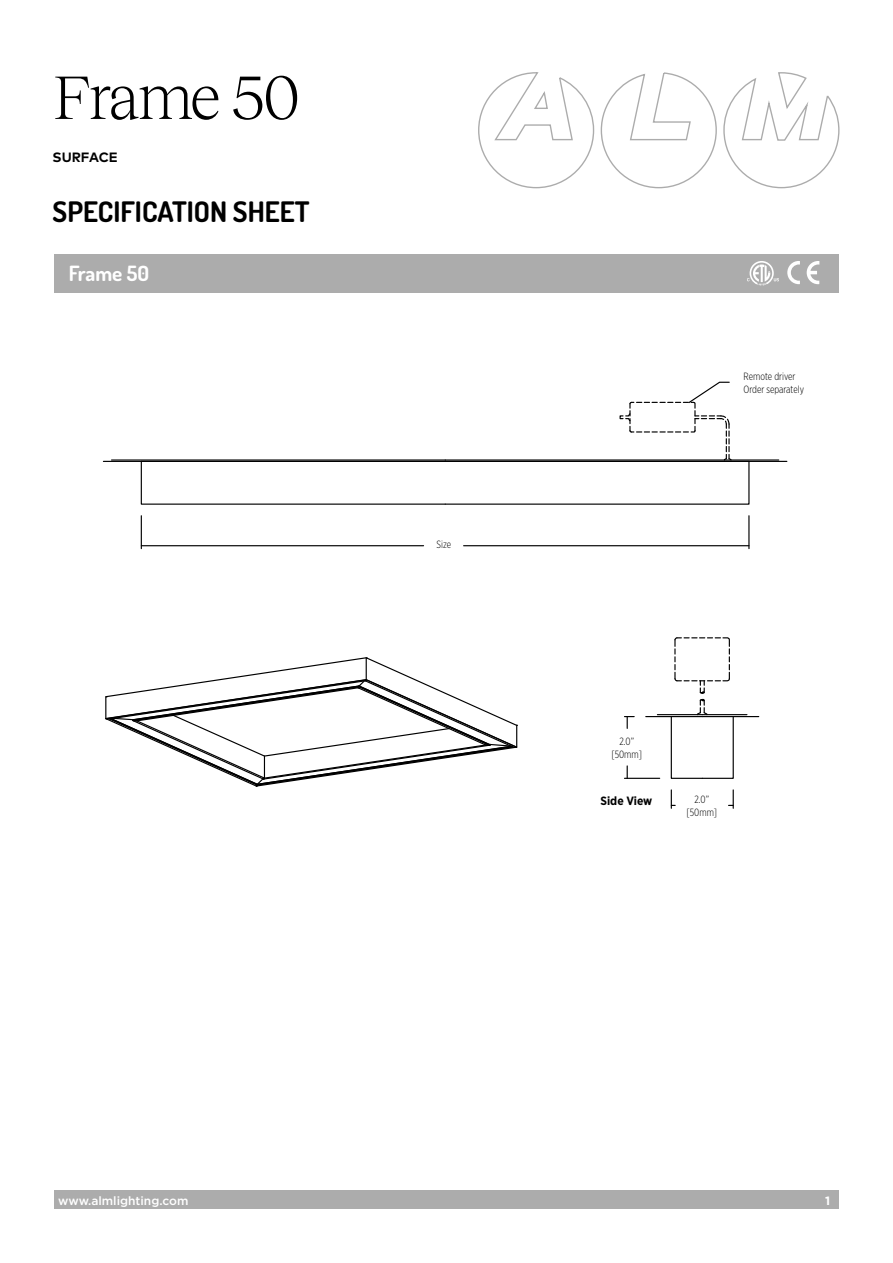
<style>
.page{position:relative;width:893px;height:1263px;background:#fff}
.page>*{position:absolute;margin:0;border:0;box-sizing:border-box;transform-origin:0 0}
.t1{font:300 63.3px "Reckless Neue";letter-spacing:-.05em;color:#000}
.t2{font:700 28.2px "Dosis";color:#000}
.t3{font:700 21px "Dosis";color:#fff}
.t4{font:700 13.5px "Mark Pro";color:#000}
.t5{font:500 12px "Gotham";color:#fff}
.t6{font:700 12px "Gotham Narrow";color:#000}
.t7{font:700 12px "Gotham";color:#fff}
.t8{font:300 10.5px/12.6px "Gotham X Narrow";color:#000;text-align:center}
</style>
<div class="page">
<svg style="left:102px;top:459px;width:686px;height:91px"></svg>
<svg style="left:140px;top:381px;width:610px;height:124px"></svg>
<svg style="left:478px;top:72px;width:362px;height:117px"></svg>
<div style="left:54px;top:254px;width:785px;height:39px;background:#acacac"></div>
<svg style="left:747px;top:261px;width:32px;height:24px"></svg>
<svg style="left:787px;top:261px;width:32px;height:23px"></svg>
<div style="left:54px;top:1191px;width:785px;height:18px;background:#acacac"></div>
<svg style="left:624px;top:637px;width:136px;height:172px"></svg>
<svg style="left:105px;top:657px;width:413px;height:130px"></svg>
<h1 class="t1" style="left:53px;top:53px;width:249px">Frame 50</h1>
<p class="t4" style="left:53px;top:146px;width:67px">SURFACE</p>
<h2 class="t2" style="left:53px;top:193px;width:258px">SPECIFICATION SHEET</h2>
<h3 class="t3" style="left:69px;top:258px;width:82px">Frame 50</h3>
<p class="t8" style="left:437px;top:538px;width:16px">Size</p>
<p class="t8" style="left:744px;top:370px;width:62px;text-align:left">Remote driver<br>Order separately</p>
<p class="t8" style="left:611px;top:735px;width:32px">2.0” [50mm]</p>
<p class="t6" style="left:600px;top:793px;width:53px">Side View</p>
<p class="t8" style="left:686px;top:793px;width:32px">2.0” [50mm]</p>
<p class="t5" style="left:58px;top:1192px;width:132px">www.almlighting.com</p>
<p class="t7" style="left:825px;top:1192px;width:7px">1</p>
</div>
